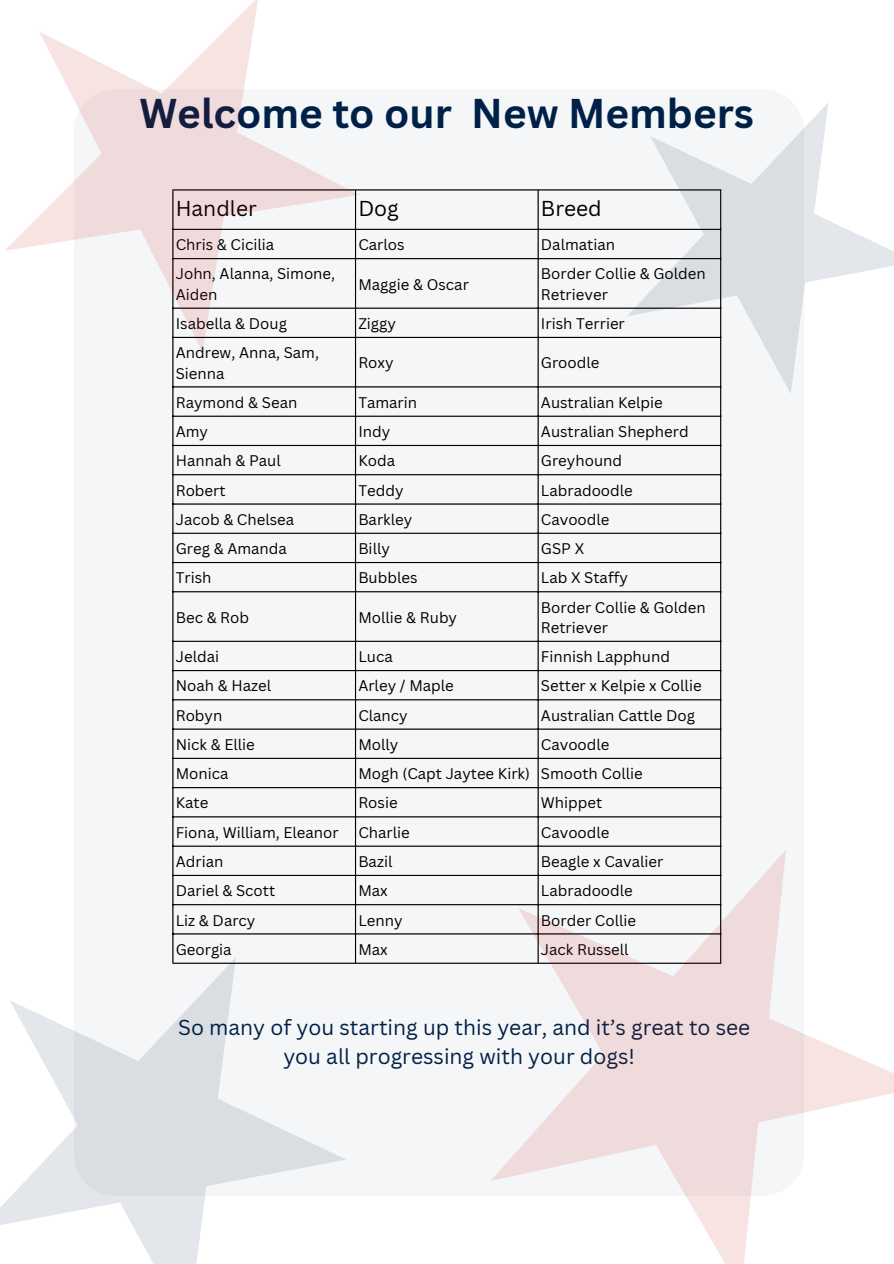
<style>
.page{position:relative;width:894px;height:1264px;background:#fff}
.page>*{position:absolute;margin:0;border:0;box-sizing:border-box;transform-origin:0 0}
.t1{font:700 40.5px "Canva Sans";color:#002147}
.t2{font:21px/29.2px "Canva Sans";color:#002147;text-align:center}
.t3{font:21px "Canva Sans";color:#000}
.t4{font:15px/20.2px "Canva Sans";color:#000}
</style>
<div class="page">
<div style="left:173px;top:190px;width:549px;height:970px;background:#f5f6f7"></div>
<hr style="left:172px;top:190px;width:1px;height:772px;background:#000">
<hr style="left:355px;top:190px;width:1px;height:772px;background:#000">
<hr style="left:537px;top:190px;width:1px;height:772px;background:#000">
<hr style="left:720px;top:190px;width:1px;height:772px;background:#000">
<hr style="left:172px;top:189px;width:549px;height:1px;background:#000">
<hr style="left:172px;top:229px;width:549px;height:1px;background:#000">
<hr style="left:172px;top:258px;width:549px;height:1px;background:#000">
<hr style="left:172px;top:307px;width:549px;height:2px;background:#000">
<hr style="left:172px;top:337px;width:549px;height:1px;background:#000">
<hr style="left:172px;top:386px;width:549px;height:1px;background:#000">
<hr style="left:172px;top:415px;width:549px;height:2px;background:#000">
<hr style="left:172px;top:445px;width:549px;height:1px;background:#000">
<hr style="left:172px;top:474px;width:549px;height:1px;background:#000">
<hr style="left:172px;top:503px;width:549px;height:1px;background:#000">
<hr style="left:172px;top:532px;width:549px;height:2px;background:#000">
<hr style="left:172px;top:562px;width:549px;height:1px;background:#000">
<hr style="left:172px;top:591px;width:549px;height:1px;background:#000">
<hr style="left:172px;top:640px;width:549px;height:2px;background:#000">
<hr style="left:172px;top:670px;width:549px;height:1px;background:#000">
<hr style="left:172px;top:699px;width:549px;height:1px;background:#000">
<hr style="left:172px;top:728px;width:549px;height:1px;background:#000">
<hr style="left:172px;top:757px;width:549px;height:2px;background:#000">
<hr style="left:172px;top:787px;width:549px;height:1px;background:#000">
<hr style="left:172px;top:816px;width:549px;height:1px;background:#000">
<hr style="left:172px;top:845px;width:549px;height:1px;background:#000">
<hr style="left:172px;top:874px;width:549px;height:2px;background:#000">
<hr style="left:172px;top:904px;width:549px;height:1px;background:#000">
<hr style="left:172px;top:933px;width:549px;height:1px;background:#000">
<hr style="left:172px;top:962px;width:549px;height:1px;background:#000">
<svg style="left:5px;top:0;width:355px;height:352px"></svg>
<svg style="left:490px;top:849px;width:403px;height:414px"></svg>
<svg style="left:626px;top:103px;width:267px;height:291px"></svg>
<svg style="left:0;top:957px;width:346px;height:306px"></svg>
<h1 class="t1" style="left:139px;top:85px;width:616px">Welcome to our New Members</h1>
<h2 class="t3" style="left:176px;top:194px;width:82px">Handler</h2>
<h2 class="t3" style="left:358px;top:194px;width:42px">Dog</h2>
<h2 class="t3" style="left:540px;top:194px;width:62px">Breed</h2>
<p class="t4" style="left:176px;top:234px;width:100px">Chris &amp; Cicilia</p>
<p class="t4" style="left:358px;top:234px;width:48px">Carlos</p>
<p class="t4" style="left:540px;top:234px;width:76px">Dalmatian</p>
<p class="t4" style="left:176px;top:263px;width:161px">John, Alanna, Simone,<br>Aiden</p>
<p class="t4" style="left:358px;top:273px;width:112px">Maggie &amp; Oscar</p>
<p class="t4" style="left:540px;top:263px;width:166px">Border Collie &amp; Golden<br>Retriever</p>
<p class="t4" style="left:176px;top:313px;width:113px">Isabella &amp; Doug</p>
<p class="t4" style="left:358px;top:313px;width:39px">Ziggy</p>
<p class="t4" style="left:540px;top:313px;width:85px">Irish Terrier</p>
<p class="t4" style="left:176px;top:342px;width:145px">Andrew, Anna, Sam,<br>Sienna</p>
<p class="t4" style="left:358px;top:352px;width:37px">Roxy</p>
<p class="t4" style="left:540px;top:352px;width:60px">Groodle</p>
<p class="t4" style="left:176px;top:392px;width:123px">Raymond &amp; Sean</p>
<p class="t4" style="left:358px;top:392px;width:60px">Tamarin</p>
<p class="t4" style="left:540px;top:392px;width:123px">Australian Kelpie</p>
<p class="t4" style="left:176px;top:421px;width:34px">Amy</p>
<p class="t4" style="left:358px;top:421px;width:33px">Indy</p>
<p class="t4" style="left:540px;top:421px;width:149px">Australian Shepherd</p>
<p class="t4" style="left:176px;top:450px;width:106px">Hannah &amp; Paul</p>
<p class="t4" style="left:358px;top:450px;width:38px">Koda</p>
<p class="t4" style="left:540px;top:450px;width:83px">Greyhound</p>
<p class="t4" style="left:176px;top:479px;width:51px">Robert</p>
<p class="t4" style="left:358px;top:479px;width:47px">Teddy</p>
<p class="t4" style="left:540px;top:479px;width:93px">Labradoodle</p>
<p class="t4" style="left:176px;top:509px;width:120px">Jacob &amp; Chelsea</p>
<p class="t4" style="left:358px;top:509px;width:55px">Barkley</p>
<p class="t4" style="left:540px;top:509px;width:70px">Cavoodle</p>
<p class="t4" style="left:176px;top:538px;width:113px">Greg &amp; Amanda</p>
<p class="t4" style="left:358px;top:538px;width:33px">Billy</p>
<p class="t4" style="left:540px;top:538px;width:45px">GSP X</p>
<p class="t4" style="left:176px;top:567px;width:37px">Trish</p>
<p class="t4" style="left:358px;top:567px;width:61px">Bubbles</p>
<p class="t4" style="left:540px;top:567px;width:89px">Lab X Staffy</p>
<p class="t4" style="left:176px;top:606px;width:75px">Bec &amp; Rob</p>
<p class="t4" style="left:358px;top:606px;width:100px">Mollie &amp; Ruby</p>
<p class="t4" style="left:540px;top:596px;width:166px">Border Collie &amp; Golden<br>Retriever</p>
<p class="t4" style="left:176px;top:646px;width:45px">Jeldai</p>
<p class="t4" style="left:358px;top:646px;width:36px">Luca</p>
<p class="t4" style="left:540px;top:646px;width:131px">Finnish Lapphund</p>
<p class="t4" style="left:176px;top:675px;width:97px">Noah &amp; Hazel</p>
<p class="t4" style="left:358px;top:675px;width:97px">Arley / Maple</p>
<p class="t4" style="left:540px;top:675px;width:162px">Setter x Kelpie x Collie</p>
<p class="t4" style="left:176px;top:704px;width:48px">Robyn</p>
<p class="t4" style="left:358px;top:704px;width:51px">Clancy</p>
<p class="t4" style="left:540px;top:704px;width:155px">Australian Cattle Dog</p>
<p class="t4" style="left:176px;top:734px;width:80px">Nick &amp; Ellie</p>
<p class="t4" style="left:358px;top:734px;width:42px">Molly</p>
<p class="t4" style="left:540px;top:734px;width:70px">Cavoodle</p>
<p class="t4" style="left:176px;top:763px;width:54px">Monica</p>
<p class="t4" style="left:358px;top:763px;width:286px">Mogh (Capt Jaytee Kirk) Smooth Collie</p>
<p class="t4" style="left:176px;top:792px;width:34px">Kate</p>
<p class="t4" style="left:358px;top:792px;width:41px">Rosie</p>
<p class="t4" style="left:540px;top:792px;width:63px">Whippet</p>
<p class="t4" style="left:176px;top:821px;width:164px">Fiona, William, Eleanor</p>
<p class="t4" style="left:358px;top:821px;width:53px">Charlie</p>
<p class="t4" style="left:540px;top:821px;width:70px">Cavoodle</p>
<p class="t4" style="left:176px;top:851px;width:49px">Adrian</p>
<p class="t4" style="left:358px;top:851px;width:36px">Bazil</p>
<p class="t4" style="left:540px;top:851px;width:124px">Beagle x Cavalier</p>
<p class="t4" style="left:176px;top:880px;width:101px">Dariel &amp; Scott</p>
<p class="t4" style="left:358px;top:880px;width:31px">Max</p>
<p class="t4" style="left:540px;top:880px;width:93px">Labradoodle</p>
<p class="t4" style="left:176px;top:909px;width:81px">Liz &amp; Darcy</p>
<p class="t4" style="left:358px;top:909px;width:46px">Lenny</p>
<p class="t4" style="left:540px;top:909px;width:97px">Border Collie</p>
<p class="t4" style="left:176px;top:938px;width:57px">Georgia</p>
<p class="t4" style="left:358px;top:938px;width:31px">Max</p>
<p class="t4" style="left:540px;top:938px;width:89px">Jack Russell</p>
<h2 class="t2" style="left:178px;top:1012px;width:573px">So many of you starting up this year, and it’s great to see you all progressing with your dogs!</h2>
</div>
